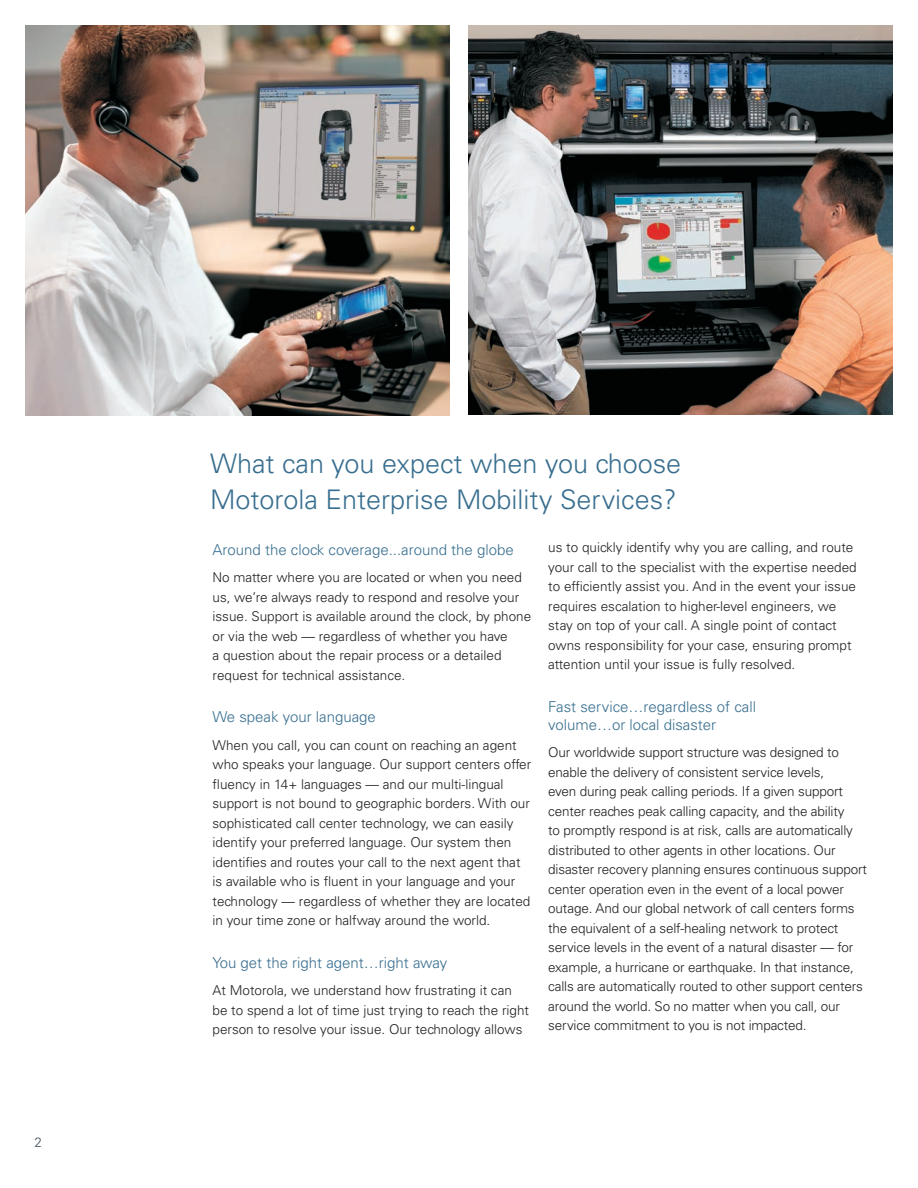
<style>
.page{position:relative;width:918px;height:1188px;background:#fff}
.page>*{position:absolute;margin:0;border:0;box-sizing:border-box;transform-origin:0 0}
.t1{font:300 27px/36px "Univers LT Std";color:#386e8f}
.Level_2_head{font:300 15px/18px "Univers LT Std";color:#386e8f}
.Body_copy{font:300 13.5px/19.5px "Univers LT Std";color:#231f20}
.Product_name_Descrip{font:300 13.5px "Univers LT Std";color:#45555f}
.s1{color:#fff}
</style>
<div class="page">
<img style="left:26px;top:26px;width:424px;height:390px">
<img style="left:468px;top:26px;width:424px;height:389px">
<p class="Product_name_Descrip" style="left:35px;top:1134px;width:18px">2<span class="s1">3</span></p>
<p class="t1" style="left:210px;top:445px;width:473px">What can you expect when you choose<br>Motorola Enterprise Mobility Services?</p>
<p class="Level_2_head" style="left:213px;top:540px;width:303px">Around the clock coverage...around the globe</p>
<p class="Body_copy" style="left:213px;top:568px;width:320px">No matter where you are located or when you need us, we’re always ready to respond and resolve your issue. Support is available around the clock, by phone or via the web — regardless of whether you have<br>a question about the repair process or a detailed request for technical assistance.</p>
<p class="Level_2_head" style="left:213px;top:708px;width:165px">We speak your language</p>
<p class="Body_copy" style="left:213px;top:735px;width:320px">When you call, you can count on reaching an agent who speaks your language. Our support centers offer fluency in 14+ languages — and our multi-lingual support is not bound to geographic borders. With our sophisticated call center technology, we can easily identify your preferred language. Our system then identifies and routes your call to the next agent that is available who is fluent in your language and your technology — regardless of whether they are located in your time zone or halfway around the world.</p>
<p class="Level_2_head" style="left:213px;top:953px;width:236px">You get the right agent…right away</p>
<p class="Body_copy" style="left:213px;top:981px;width:318px">At Motorola, we understand how frustrating it can be to spend a lot of time just trying to reach the right person to resolve your issue. Our technology allows</p>
<p class="Body_copy" style="left:548px;top:538px;width:310px">us to quickly identify why you are calling, and route your call to the specialist with the expertise needed to efficiently assist you. And in the event your issue requires escalation to higher-level engineers, we stay on top of your call. A single point of contact owns responsibility for your case, ensuring prompt attention until your issue is fully resolved.</p>
<p class="Level_2_head" style="left:548px;top:697px;width:209px">Fast service…regardless of call volume…or local disaster</p>
<p class="Body_copy" style="left:548px;top:743px;width:320px">Our worldwide support structure was designed to enable the delivery of consistent service levels,<br>even during peak calling periods. If a given support center reaches peak calling capacity, and the ability<br>to promptly respond is at risk, calls are automatically distributed to other agents in other locations. Our disaster recovery planning ensures continuous support center operation even in the event of a local power outage. And our global network of call centers forms the equivalent of a self-healing network to protect service levels in the event of a natural disaster — for example, a hurricane or earthquake. In that instance, calls are automatically routed to other support centers around the world. So no matter when you call, our service commitment to you is not impacted.</p>
</div>
